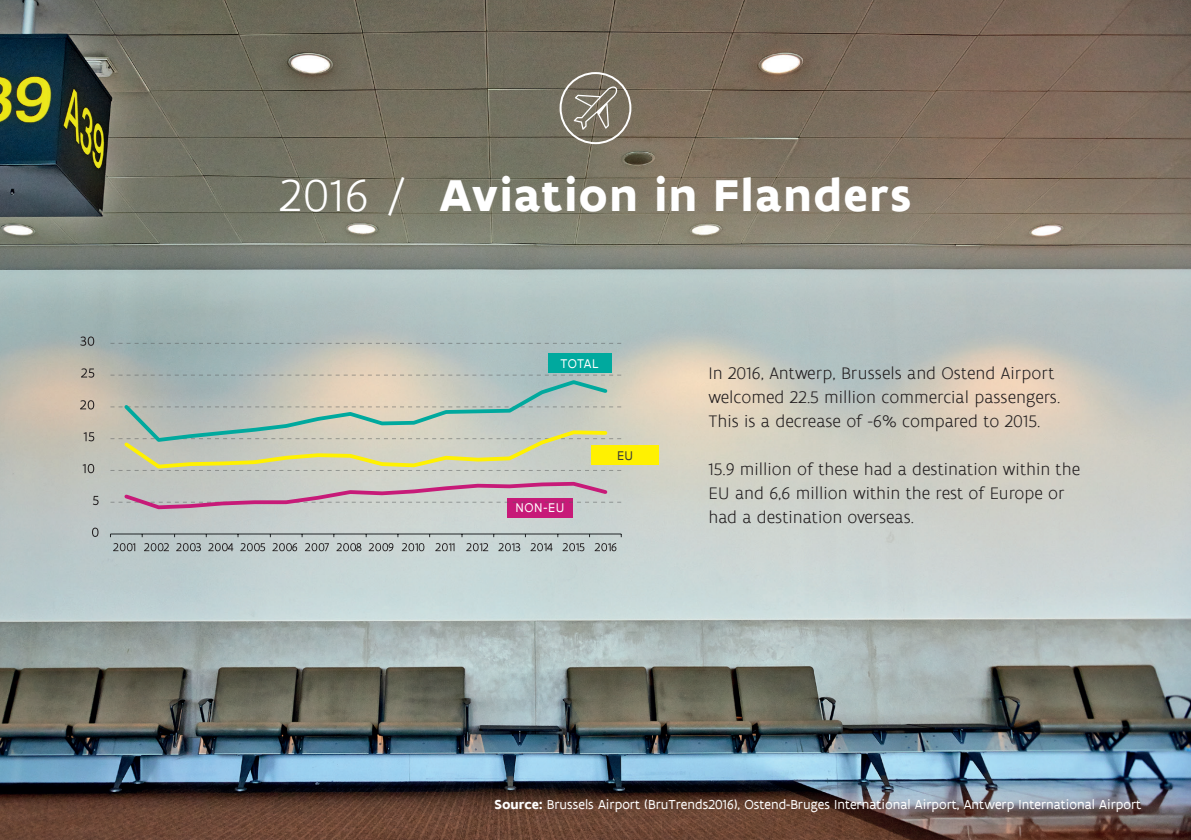
<style>
.page{position:relative;width:1191px;height:840px;background:#fff}
.page>*{position:absolute;margin:0;border:0;box-sizing:border-box;transform-origin:0 0}
.t1{font:700 48px "Flanders Art Sans";letter-spacing:.03em;color:#fff}
.t2{font:300 18px/24px "Flanders Art Sans";color:#231f20}
.t3{font:14px "Flanders Art Sans";color:#fff}
.t4{font:13.6px "Flanders Art Sans";letter-spacing:.035em;color:#fff}
.t5{font:13.6px "Flanders Art Sans";color:#383839}
.s1{font-weight:300}
.s2{font-weight:700}
</style>
<div class="page">
<img style="left:0;top:0;width:1191px;height:839px">
<div style="left:559px;top:72px;width:72px;height:72px;border:2px solid #fff;border-radius:50%"></div>
<svg style="left:574px;top:86px;width:44px;height:44px;background:#8a8476"></svg>
<div style="left:591px;top:445px;width:68px;height:19px;background:#fff101"></div>
<div style="left:548px;top:353px;width:63px;height:20px;background:#00a99e"></div>
<div style="left:507px;top:497px;width:66px;height:20px;background:#c71a78"></div>
<svg style="left:110px;top:343px;width:511px;height:1px"></svg>
<hr style="left:110px;top:533px;width:511px;height:1px;background:#212527">
<svg style="left:110px;top:479px;width:511px;height:32px;background:#c6afbb"></svg>
<svg style="left:110px;top:374px;width:511px;height:96px;background:#c0c8b2"></svg>
<svg style="left:92px;top:527px;width:7px;height:9px"></svg>
<svg style="left:93px;top:495px;width:6px;height:10px"></svg>
<svg style="left:83px;top:463px;width:11px;height:10px"></svg>
<svg style="left:84px;top:432px;width:10px;height:9px"></svg>
<svg style="left:80px;top:400px;width:14px;height:9px"></svg>
<svg style="left:81px;top:368px;width:13px;height:9px"></svg>
<svg style="left:80px;top:336px;width:14px;height:9px"></svg>
<svg style="left:113px;top:543px;width:22px;height:8px"></svg>
<svg style="left:144px;top:543px;width:25px;height:8px"></svg>
<svg style="left:176px;top:543px;width:25px;height:8px"></svg>
<svg style="left:208px;top:543px;width:25px;height:8px"></svg>
<svg style="left:240px;top:543px;width:25px;height:8px"></svg>
<svg style="left:272px;top:543px;width:25px;height:8px"></svg>
<svg style="left:305px;top:543px;width:24px;height:8px"></svg>
<svg style="left:336px;top:543px;width:25px;height:8px"></svg>
<svg style="left:369px;top:543px;width:24px;height:8px"></svg>
<svg style="left:402px;top:543px;width:22px;height:8px"></svg>
<svg style="left:435px;top:543px;width:19px;height:8px"></svg>
<svg style="left:466px;top:543px;width:22px;height:8px"></svg>
<svg style="left:498px;top:543px;width:22px;height:8px"></svg>
<svg style="left:530px;top:543px;width:22px;height:8px"></svg>
<svg style="left:562px;top:543px;width:22px;height:8px"></svg>
<svg style="left:594px;top:543px;width:22px;height:8px"></svg>
<h1 class="t1" style="left:279px;top:165px;width:633px"><span class="s1">2016 /</span> Aviation in Flanders</h1>
<p class="t4" style="left:560px;top:355px;width:40px">TOTAL</p>
<p class="t4" style="left:515px;top:499px;width:51px">NON-EU</p>
<p class="t5" style="left:617px;top:447px;width:18px">EU</p>
<p class="t2" style="left:708px;top:361px;width:353px">In 2016, Antwerp, Brussels and Ostend Airport welcomed 22.5 million commercial passengers.<br>This is a decrease of -6% compared to 2015.</p>
<p class="t2" style="left:708px;top:457px;width:373px">15.9 million of these had a destination within the<br>EU and 6,6 million within the rest of Europe or had a destination overseas.</p>
<p class="t3" style="left:494px;top:795px;width:648px"><span class="s2">Source:</span> Brussels Airport (BruTrends2016), Ostend-Bruges International Airport, Antwerp International Airport</p>
</div>
